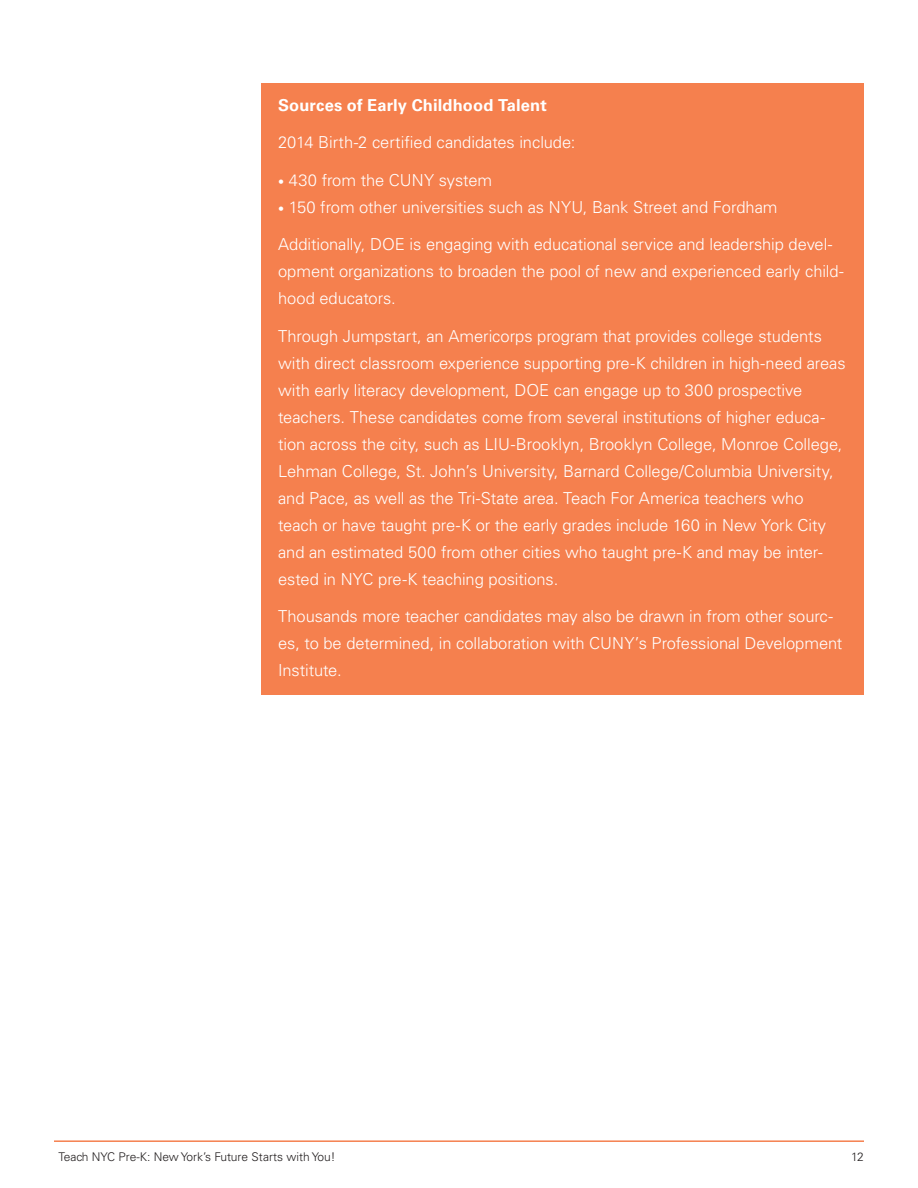
<style>
.page{position:relative;width:918px;height:1188px;background:#fff}
.page>*{position:absolute;margin:0;border:0;box-sizing:border-box;transform-origin:0 0}
.t1{font:300 16.5px/27px "Univers LT Std";letter-spacing:-.005em;color:#fff}
.t2{font:700 16.5px "Univers LT Std";letter-spacing:.01em;color:#fff}
.t3{font:300 12px "Univers LT Std";color:#231f20}
.s1{font-size:12px}
</style>
<div class="page">
<hr style="left:54px;top:1140px;width:810px;height:2px;background:#f5804e">
<div style="left:261px;top:83px;width:603px;height:612px;background:#f5804e"></div>
<p class="t2" style="left:278px;top:95px;width:270px">Sources of Early Childhood Talent</p>
<p class="t1" style="left:278px;top:129px;width:299px">2014 Birth-2 certified candidates include:</p>
<p class="t1" style="left:278px;top:167px;width:216px"><span class="s1">•</span> 430 from the CUNY system</p>
<p class="t1" style="left:278px;top:194px;width:501px"><span class="s1">•</span> 150 from other universities such as NYU, Bank Street and Fordham</p>
<p class="t1" style="left:278px;top:231px;width:567px">Additionally, DOE is engaging with educational service and leadership devel&shy;opment organizations to broaden the pool of new and experienced early child&shy;hood educators.</p>
<p class="t1" style="left:278px;top:323px;width:569px">Through Jumpstart, an Americorps program that provides college students with direct classroom experience supporting pre-K children in high-need areas with early literacy development, DOE can engage up to 300 prospective teachers. These candidates come from several institutions of higher educa&shy;tion across the city, such as LIU-Brooklyn, Brooklyn College, Monroe College, Lehman College, St. John’s University, Barnard College/Columbia University, and Pace, as well as the Tri-State area. Teach For America teachers who teach or have taught pre-K or the early grades include 160 in New York City and an estimated 500 from other cities who taught pre-K and may be inter&shy;ested in NYC pre-K teaching positions.</p>
<p class="t1" style="left:278px;top:603px;width:566px">Thousands more teacher candidates may also be drawn in from other sourc&shy;es, to be determined, in collaboration with CUNY’s Professional Development<br>Institute.</p>
<p class="t3" style="left:58px;top:1149px;width:279px">Teach NYC Pre-K: New York’s Future Starts with You!</p>
<p class="t3" style="left:851px;top:1149px;width:14px">12</p>
</div>
